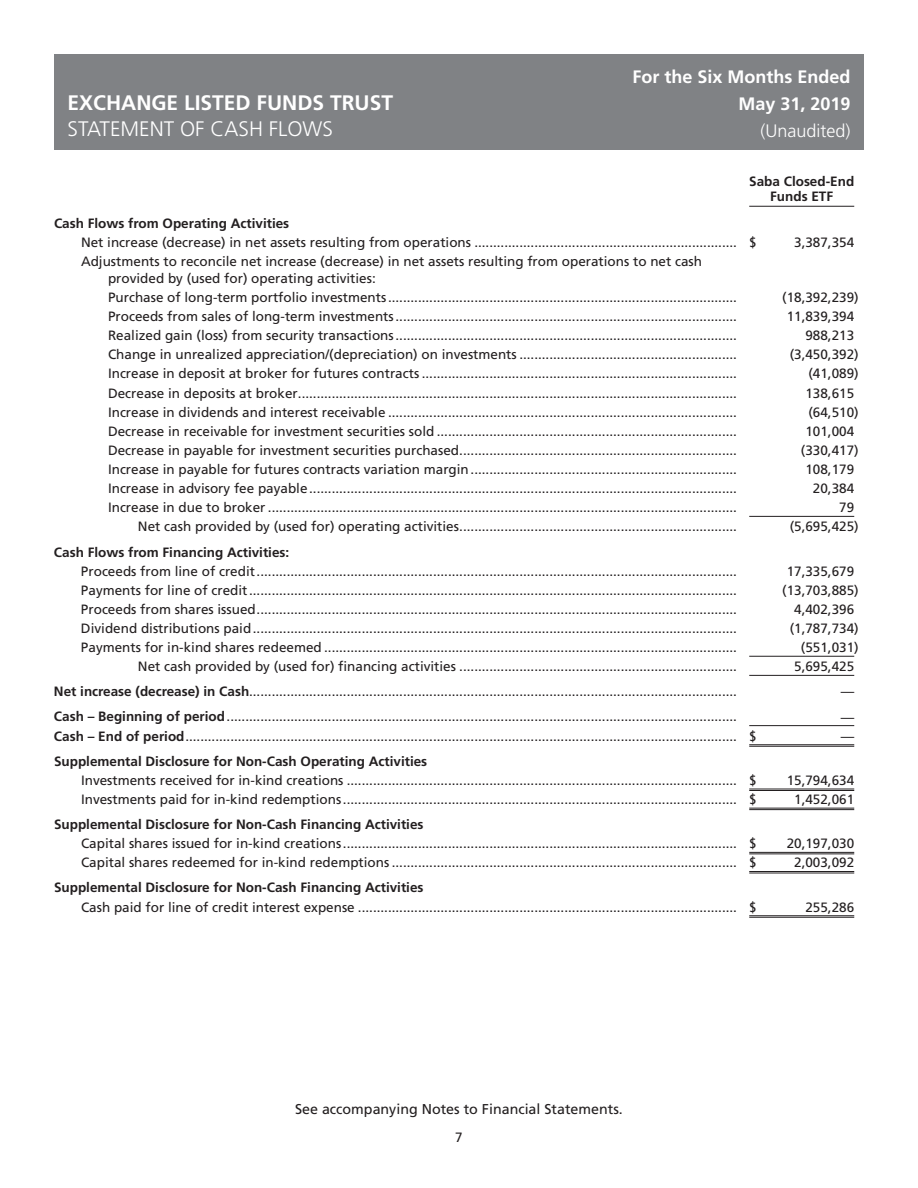
<style>
.page{position:relative;width:918px;height:1188px;background:#fff}
.page>*{position:absolute;margin:0;border:0;box-sizing:border-box;transform-origin:0 0}
.t1{font:700 21px "Frutiger LT Std";color:#fff}
.t2{font:300 21px "Frutiger LT Std";color:#fff}
.t3{font:700 18px/27px "Frutiger LT Std";color:#fff;text-align:right}
.t4{font:300 18px "Frutiger LT Std";color:#fff}
.t5{font:14.25px "Frutiger LT Std";color:#231f20}
.t6{font:13.5px/16.5px "Frutiger LT Std";color:#231f20}
.t7{font:700 13.5px/15px "Frutiger LT Std";color:#231f20;text-align:center}
.s1{font-weight:700}
</style>
<div class="page">
<hr style="left:749px;top:206px;width:105px;height:1px;background:#231f20">
<hr style="left:749px;top:516px;width:105px;height:1px;background:#231f20">
<hr style="left:749px;top:656px;width:105px;height:1px;background:#231f20">
<hr style="left:749px;top:675px;width:105px;height:1px;background:#231f20">
<hr style="left:749px;top:725px;width:105px;height:1px;background:#231f20">
<hr style="left:749px;top:744px;width:105px;height:1px;background:#231f20">
<hr style="left:749px;top:746px;width:105px;height:1px;background:#231f20">
<hr style="left:749px;top:789px;width:105px;height:1px;background:#231f20">
<hr style="left:749px;top:790px;width:105px;height:1px;background:#231f20">
<hr style="left:749px;top:808px;width:105px;height:1px;background:#231f20">
<hr style="left:749px;top:809px;width:105px;height:1px;background:#231f20">
<hr style="left:749px;top:852px;width:105px;height:1px;background:#231f20">
<hr style="left:749px;top:854px;width:105px;height:1px;background:#231f20">
<hr style="left:749px;top:871px;width:105px;height:1px;background:#231f20">
<hr style="left:749px;top:873px;width:105px;height:1px;background:#231f20">
<hr style="left:749px;top:915px;width:105px;height:1px;background:#231f20">
<hr style="left:749px;top:917px;width:105px;height:1px;background:#231f20">
<div style="left:54px;top:54px;width:810px;height:96px;background:#808285"></div>
<h1 class="t1" style="left:68px;top:94px;width:327px">EXCHANGE LISTED FUNDS TRUST</h1>
<h1 class="t2" style="left:68px;top:121px;width:267px">STATEMENT OF CASH FLOWS</h1>
<h2 class="t3" style="left:632px;top:64px;width:220px">For the Six Months Ended<br>May 31, 2019</h2>
<h2 class="t4" style="left:760px;top:123px;width:92px">(Unaudited)</h2>
<p class="t7" style="left:749px;top:175px;width:107px">Saba Closed-End<br>Funds ETF</p>
<p class="t7" style="left:54px;top:217px;width:237px">Cash Flows from Operating Activities</p>
<p class="t6" style="left:81px;top:235px;width:677px">Net increase (decrease) in net assets resulting from operations ...................................................................... $</p>
<p class="t6" style="left:794px;top:235px;width:62px">3,387,354</p>
<p class="t6" style="left:108px;top:254px;width:596px;text-indent:-27px">Adjustments to reconcile net increase (decrease) in net assets resulting from operations to net cash provided by (used for) operating activities:</p>
<p class="t6" style="left:108px;top:290px;width:631px">Purchase of long-term portfolio investments .............................................................................................</p>
<p class="t6" style="left:782px;top:290px;width:78px">(18,392,239)</p>
<p class="t6" style="left:108px;top:309px;width:631px">Proceeds from sales of long-term investments ...........................................................................................</p>
<p class="t6" style="left:787px;top:309px;width:69px">11,839,394</p>
<p class="t6" style="left:108px;top:328px;width:631px">Realized gain (loss) from security transactions ...........................................................................................</p>
<p class="t6" style="left:805px;top:328px;width:50px">988,213</p>
<p class="t6" style="left:108px;top:347px;width:631px">Change in unrealized appreciation/(depreciation) on investments ..........................................................</p>
<p class="t6" style="left:790px;top:347px;width:71px">(3,450,392)</p>
<p class="t6" style="left:108px;top:367px;width:631px">Increase in deposit at broker for futures contracts ....................................................................................</p>
<p class="t6" style="left:808px;top:367px;width:52px">(41,089)</p>
<p class="t6" style="left:108px;top:386px;width:631px">Decrease in deposits at broker .....................................................................................................................</p>
<p class="t6" style="left:805px;top:386px;width:50px">138,615</p>
<p class="t6" style="left:108px;top:405px;width:631px">Increase in dividends and interest receivable .............................................................................................</p>
<p class="t6" style="left:808px;top:405px;width:52px">(64,510)</p>
<p class="t6" style="left:108px;top:424px;width:631px">Decrease in receivable for investment securities sold ................................................................................</p>
<p class="t6" style="left:805px;top:424px;width:50px">101,004</p>
<p class="t6" style="left:108px;top:443px;width:631px">Decrease in payable for investment securities purchased ..........................................................................</p>
<p class="t6" style="left:801px;top:443px;width:59px">(330,417)</p>
<p class="t6" style="left:108px;top:462px;width:631px">Increase in payable for futures contracts variation margin .......................................................................</p>
<p class="t6" style="left:805px;top:462px;width:50px">108,179</p>
<p class="t6" style="left:108px;top:481px;width:631px">Increase in advisory fee payable ..................................................................................................................</p>
<p class="t6" style="left:813px;top:481px;width:43px">20,384</p>
<p class="t6" style="left:108px;top:500px;width:631px">Increase in due to broker .............................................................................................................................</p>
<p class="t6" style="left:839px;top:500px;width:17px">79</p>
<p class="t6" style="left:138px;top:520px;width:601px">Net cash provided by (used for) operating activities ..........................................................................</p>
<p class="t6" style="left:790px;top:520px;width:71px">(5,695,425)</p>
<p class="t7" style="left:54px;top:545px;width:237px">Cash Flows from Financing Activities:</p>
<p class="t6" style="left:81px;top:564px;width:658px">Proceeds from line of credit ................................................................................................................................</p>
<p class="t6" style="left:787px;top:564px;width:69px">17,335,679</p>
<p class="t6" style="left:81px;top:583px;width:658px">Payments for line of credit ..................................................................................................................................</p>
<p class="t6" style="left:782px;top:583px;width:78px">(13,703,885)</p>
<p class="t6" style="left:81px;top:602px;width:658px">Proceeds from shares issued ................................................................................................................................</p>
<p class="t6" style="left:794px;top:602px;width:62px">4,402,396</p>
<p class="t6" style="left:81px;top:621px;width:658px">Dividend distributions paid .................................................................................................................................</p>
<p class="t6" style="left:790px;top:621px;width:71px">(1,787,734)</p>
<p class="t6" style="left:81px;top:640px;width:658px">Payments for in-kind shares redeemed ..............................................................................................................</p>
<p class="t6" style="left:801px;top:640px;width:59px">(551,031)</p>
<p class="t6" style="left:138px;top:659px;width:601px">Net cash provided by (used for) financing activities ..........................................................................</p>
<p class="t6" style="left:794px;top:659px;width:62px">5,695,425</p>
<p class="t6" style="left:54px;top:685px;width:685px"><span class="s1">Net increase (decrease) in Cash</span>..................................................................................................................................</p>
<p class="t6" style="left:841px;top:685px;width:15px">—</p>
<p class="t6" style="left:54px;top:710px;width:685px"><span class="s1">Cash – Beginning of period</span> ........................................................................................................................................</p>
<p class="t6" style="left:841px;top:710px;width:15px">—</p>
<p class="t6" style="left:54px;top:729px;width:704px"><span class="s1">Cash – End of period</span> ................................................................................................................................................... $</p>
<p class="t6" style="left:841px;top:729px;width:15px">—</p>
<p class="t7" style="left:54px;top:755px;width:375px">Supplemental Disclosure for Non-Cash Operating Activities</p>
<p class="t6" style="left:81px;top:773px;width:677px">Investments received for in-kind creations ........................................................................................................ $</p>
<p class="t6" style="left:787px;top:773px;width:69px">15,794,634</p>
<p class="t6" style="left:81px;top:792px;width:677px">Investments paid for in-kind redemptions ......................................................................................................... $</p>
<p class="t6" style="left:794px;top:792px;width:62px">1,452,061</p>
<p class="t7" style="left:54px;top:818px;width:371px">Supplemental Disclosure for Non-Cash Financing Activities</p>
<p class="t6" style="left:81px;top:836px;width:677px">Capital shares issued for in-kind creations ......................................................................................................... $</p>
<p class="t6" style="left:787px;top:836px;width:69px">20,197,030</p>
<p class="t6" style="left:81px;top:856px;width:677px">Capital shares redeemed for in-kind redemptions ............................................................................................ $</p>
<p class="t6" style="left:794px;top:856px;width:62px">2,003,092</p>
<p class="t7" style="left:54px;top:881px;width:371px">Supplemental Disclosure for Non-Cash Financing Activities</p>
<p class="t6" style="left:81px;top:900px;width:677px">Cash paid for line of credit interest expense ..................................................................................................... $</p>
<p class="t6" style="left:805px;top:900px;width:50px">255,286</p>
<p class="t5" style="left:295px;top:1104px;width:329px">See accompanying Notes to Financial Statements.</p>
<p class="t6" style="left:455px;top:1131px;width:9px">7</p>
</div>
